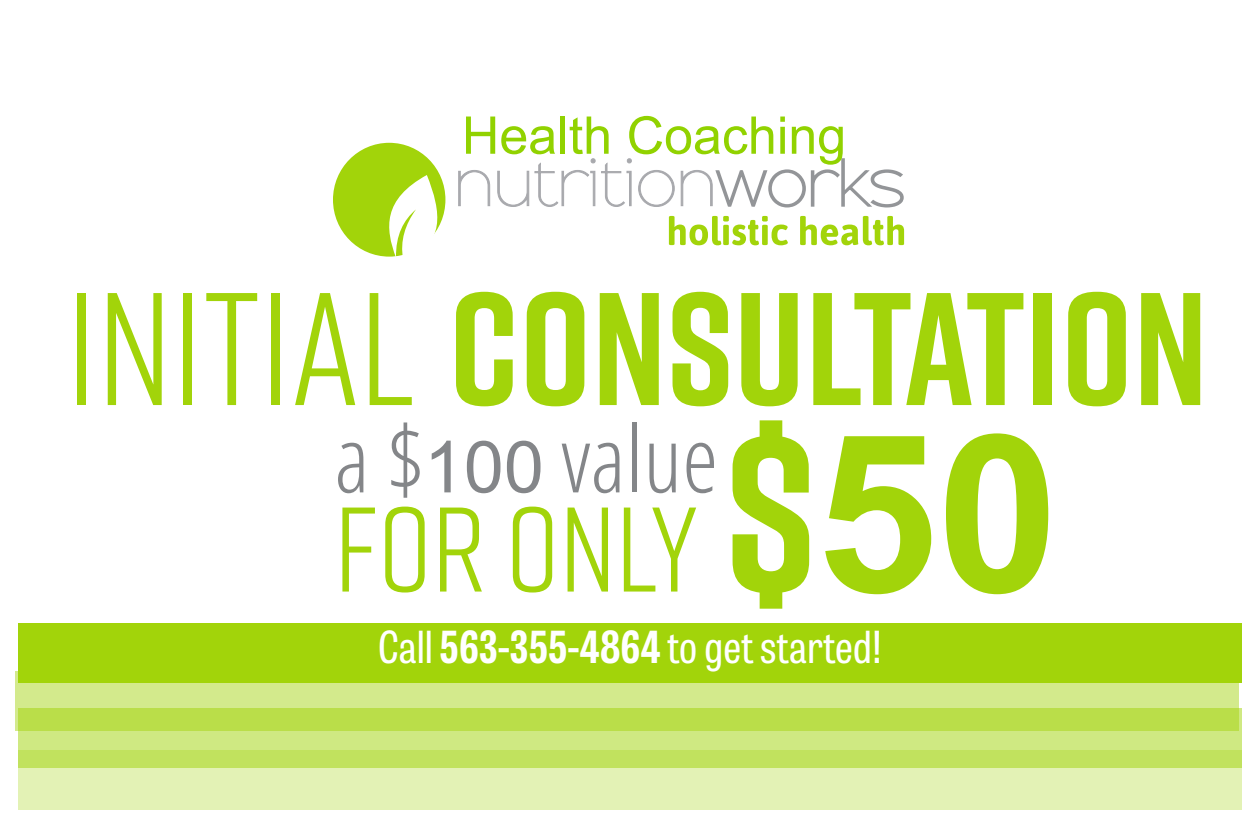
<style>
.page{position:relative;width:1260px;height:828px;background:#fff}
.page>*{position:absolute;margin:0;border:0;box-sizing:border-box;transform-origin:0 0}
.t1{font:700 160px "Rift";color:#a2d40a}
.t2{font:120px "Rift";color:#a2d40a}
.t3{font:300 condensed 92px "Open Sans";color:#848689}
.t4{font:52px "Arial";color:#91d200}
.t5{font:44px "Tablet Gothic Condensed";color:#fff}
.s1{font-weight:400}
.s2{font-family:"Arial";font-weight:400;font-stretch:normal;font-size:72px}
.s3{font-weight:700;font-size:220px}
.s4{font-family:"Arial";font-weight:700;font-size:220px}
.s5{font-weight:700}
</style>
<div class="page">
<div style="left:333px;top:143px;width:112px;height:114px;background:#a2d40a;border-radius:50%"></div>
<svg style="left:383px;top:175px;width:63px;height:82px"></svg>
<svg style="left:458px;top:170px;width:32px;height:36px"></svg>
<svg style="left:497px;top:158px;width:135px;height:49px"></svg>
<svg style="left:638px;top:158px;width:266px;height:50px"></svg>
<svg style="left:669px;top:216px;width:119px;height:29px"></svg>
<svg style="left:800px;top:216px;width:104px;height:29px"></svg>
<div style="left:18px;top:623px;width:1224px;height:60px;background:#a2d40a"></div>
<svg style="left:15px;top:671px;width:1224px;height:60px;fill:#d3ea8c"></svg>
<svg style="left:18px;top:708px;width:1224px;height:42px;background:#c3e262"></svg>
<svg style="left:18px;top:750px;width:1224px;height:60px;background:#d8ed9a"></svg>
<p class="t4" style="left:462px;top:101px;width:386px">Health Coaching</p>
<p class="t1" style="left:66px;top:234px;width:1144px"><span class="s1">INITIAL</span> CONSULTATION</p>
<p class="t3" style="left:335px;top:397px;width:385px">a $<span class="s2">100</span> value</p>
<p class="t2" style="left:335px;top:465px;width:726px">FOR ONLY <span class="s3">$</span><span class="s4">50</span></p>
<p class="t5" style="left:378px;top:617px;width:506px">Call <span class="s5">563-355-4864</span> to get started!</p>
</div>
